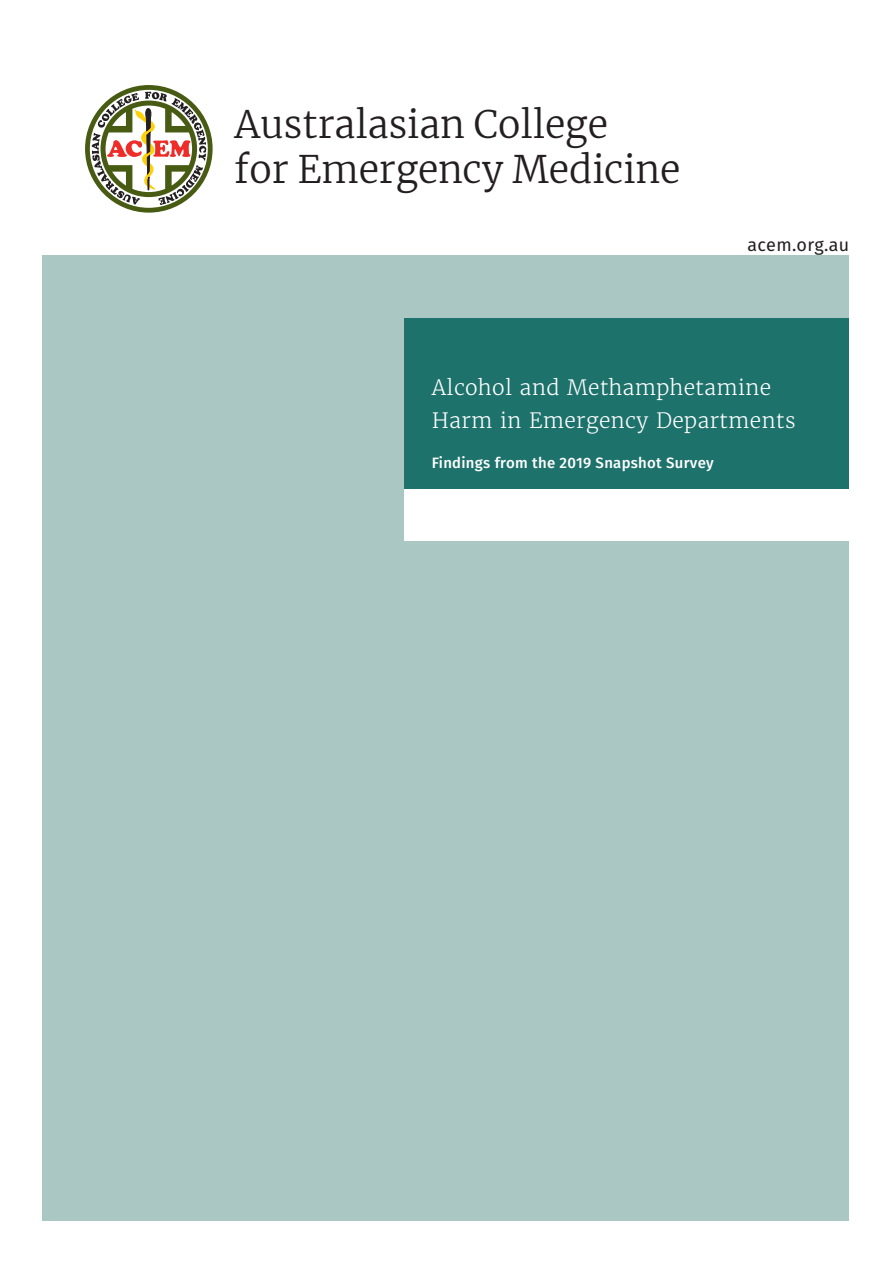
<style>
.page{position:relative;width:893px;height:1263px;background:#fff}
.page>*{position:absolute;margin:0;border:0;box-sizing:border-box;transform-origin:0 0}
.t1{font:300 37.5px/45px "Merriweather";color:#231f20}
.t2{font:300 21px/33px "Merriweather";letter-spacing:.02em;color:#fff}
.t3{font:18px "Fira Sans";letter-spacing:.02em;color:#231f20}
.t4{font:500 15px "Fira Sans";letter-spacing:.02em;color:#fff}
</style>
<div class="page">
<svg style="left:85px;top:85px;width:128px;height:128px"></svg>
<div style="left:43px;top:255px;width:806px;height:965px;background:#aac7c4"></div>
<div style="left:404px;top:489px;width:445px;height:51px;background:#fff"></div>
<div style="left:404px;top:319px;width:445px;height:170px;background:#1e726c"></div>
<h1 class="t1" style="left:235px;top:100px;width:447px">Australasian College<br>for Emergency Medicine</h1>
<p class="t3" style="left:747px;top:231px;width:103px">acem.org.au</p>
<p class="t2" style="left:432px;top:371px;width:365px">Alcohol and Methamphetamine<br>Harm in Emergency Departments</p>
<p class="t4" style="left:432px;top:451px;width:284px">Findings from the 2019 Snapshot Survey</p>
</div>
